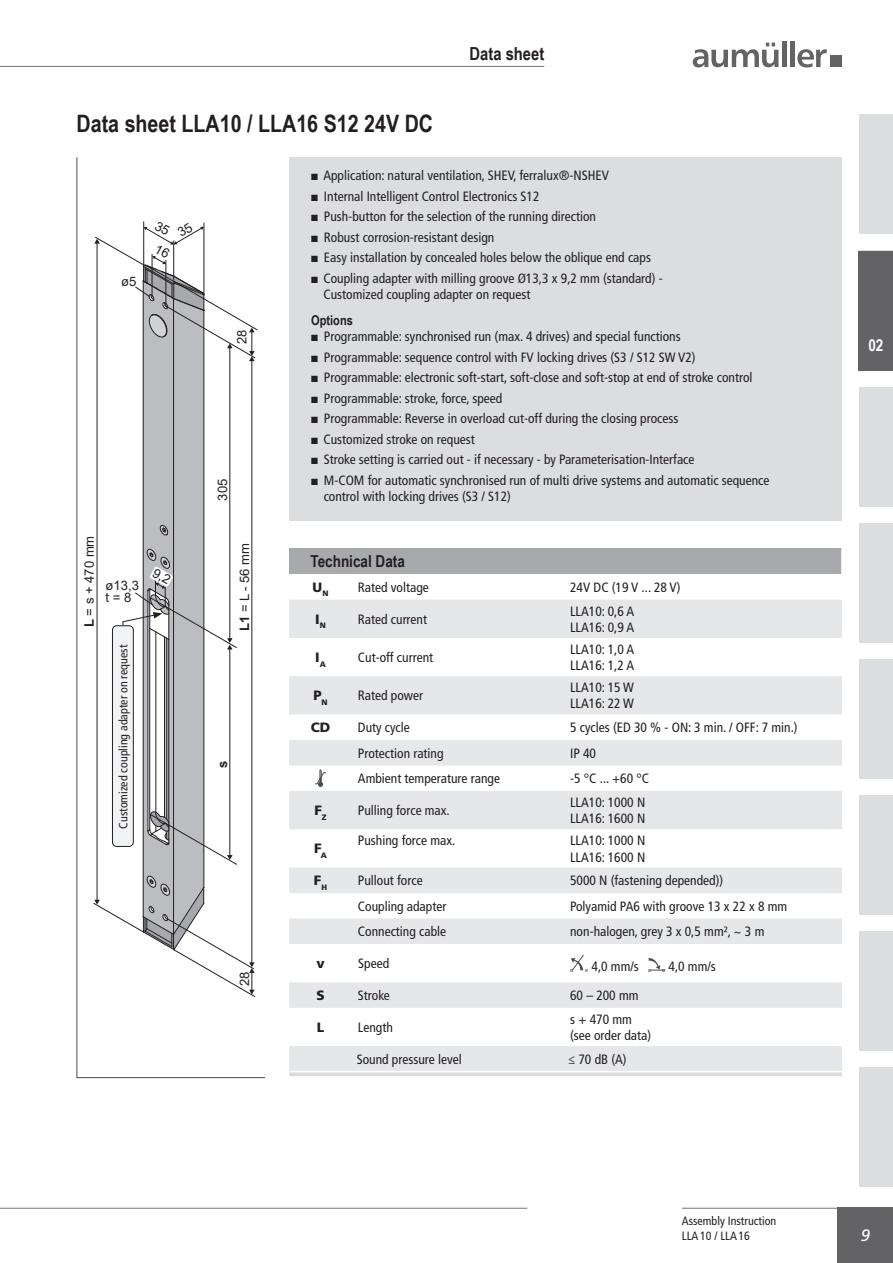
<style>
.page{position:relative;width:893px;height:1263px;background:#fff}
.page>*{position:absolute;margin:0;border:0;box-sizing:border-box;transform-origin:0 0}
._16_NarrowBold_links{font:700 24px "Arial Narrow";color:#231f20}
.Kopf_rechts{font:700 18px "Arial Narrow";color:#231f20}
._11_67_links{font:700 16.5px "Arial Narrow";color:#231f20}
.Kapitelzahlen_CB{font:700 16.5px "Arial Narrow";color:#fff}
.t1{font:italic 16.5px "Frutiger LT Std";color:#fff}
._9_57_links_Tab{font:condensed 13.5px/16.2px "Frutiger LT Std";color:#231f20}
._9_75_mitte{font:900 13.5px "Frutiger LT Std";color:#231f20}
._9_67_links{font:700 13.5px "Arial Narrow";color:#231f20}
.t2{font:13.05px/11.9px "Arial";color:#231f20}
.t3{font:700 13.05px "Arial";color:#231f20}
.Aufzählungen_Text{font:condensed 12px/14.4px "Frutiger LT Std";color:#231f20}
.s1{font-family:"Arial Narrow";font-stretch:normal}
.s2{font-weight:700}
</style>
<div class="page">
<div style="left:859px;top:387px;width:34px;height:119px;background:#dcdddf"></div>
<div style="left:859px;top:523px;width:34px;height:119px;background:#dcdddf"></div>
<div style="left:859px;top:659px;width:34px;height:119px;background:#dcdddf"></div>
<div style="left:859px;top:795px;width:34px;height:119px;background:#dcdddf"></div>
<div style="left:859px;top:931px;width:34px;height:119px;background:#dcdddf"></div>
<div style="left:859px;top:1067px;width:34px;height:119px;background:#dcdddf"></div>
<div style="left:859px;top:115px;width:34px;height:119px;background:#dcdddf"></div>
<hr style="left:682px;top:1208px;width:211px;height:1px;background:#636366">
<hr style="left:0;top:1208px;width:527px;height:1px;background:#636366">
<div style="left:838px;top:1208px;width:55px;height:55px;background:#636366"></div>
<svg style="left:76px;top:157px;width:189px;height:921px"></svg>
<div style="left:289px;top:157px;width:553px;height:364px;background:#dcdddf"></div>
<div style="left:289px;top:549px;width:553px;height:25px;background:#a8a9ad"></div>
<svg style="left:289px;top:600px;width:553px;height:115px;fill:#e6e7e9"></svg>
<svg style="left:289px;top:740px;width:553px;height:331px"></svg>
<svg style="left:289px;top:1072px;width:553px;height:4px;background:#dfe0e2"></svg>
<hr style="left:841px;top:549px;width:2px;height:25px;background:#fff">
<svg style="left:314px;top:770px;width:13px;height:17px"></svg>
<svg style="left:570px;top:954px;width:18px;height:17px"></svg>
<svg style="left:649px;top:958px;width:16px;height:13px"></svg>
<hr style="left:0;top:66px;width:544px;height:1px;background:#636366">
<svg style="left:693px;top:43px;width:85px;height:24px"></svg>
<div style="left:782px;top:41px;width:5px;height:26px;background:#636366"></div>
<div style="left:790px;top:41px;width:5px;height:26px;background:#636366"></div>
<svg style="left:797px;top:49px;width:30px;height:18px"></svg>
<div style="left:830px;top:56px;width:12px;height:11px;background:#636366"></div>
<div style="left:859px;top:251px;width:34px;height:119px;background:#636366"></div>
<div style="left:83px;top:219px;width:176px;height:781px;background:#fff"></div>
<svg style="left:93px;top:221px;width:165px;height:776px"></svg>
<p class="Kopf_rechts" style="left:470px;top:40px;width:76px">Data sheet</p>
<p class="_16_NarrowBold_links" style="left:77px;top:106px;width:358px">Data sheet LLA10 / LLA16 S12 24V DC</p>
<p class="_9_57_links_Tab" style="left:311px;top:168px;width:299px"><span class="s1">■</span> Application: natural ventilation, SHEV, ferralux®-NSHEV</p>
<p class="_9_57_links_Tab" style="left:311px;top:188px;width:230px"><span class="s1">■</span> Internal Intelligent Control Electronics S12</p>
<p class="_9_57_links_Tab" style="left:311px;top:208px;width:286px"><span class="s1">■</span> Push-button for the selection of the running direction</p>
<p class="_9_57_links_Tab" style="left:311px;top:229px;width:185px"><span class="s1">■</span> Robust corrosion-resistant design</p>
<p class="_9_57_links_Tab" style="left:311px;top:249px;width:341px"><span class="s1">■</span> Easy installation by concealed holes below the oblique end caps</p>
<p class="_9_57_links_Tab" style="left:323px;top:270px;width:341px;text-indent:-12px"><span class="s1">■</span> Coupling adapter with milling groove Ø13,3 x 9,2 mm (standard) -<br>Customized coupling adapter on request</p>
<p class="_9_67_links" style="left:311px;top:310px;width:43px">Options</p>
<p class="_9_57_links_Tab" style="left:311px;top:329px;width:371px"><span class="s1">■</span> Programmable: synchronised run (max. 4 drives) and special functions</p>
<p class="_9_57_links_Tab" style="left:311px;top:349px;width:386px"><span class="s1">■</span> Programmable: sequence control with FV locking drives (S3 / S12 SW V2)</p>
<p class="_9_57_links_Tab" style="left:311px;top:370px;width:443px"><span class="s1">■</span> Programmable: electronic soft-start, soft-close and soft-stop at end of stroke control</p>
<p class="_9_57_links_Tab" style="left:311px;top:390px;width:192px"><span class="s1">■</span> Programmable: stroke, force, speed</p>
<p class="_9_57_links_Tab" style="left:311px;top:410px;width:369px"><span class="s1">■</span> Programmable: Reverse in overload cut-off during the closing process</p>
<p class="_9_57_links_Tab" style="left:311px;top:431px;width:165px"><span class="s1">■</span> Customized stroke on request</p>
<p class="_9_57_links_Tab" style="left:311px;top:451px;width:385px"><span class="s1">■</span> Stroke setting is carried out - if necessary - by Parameterisation-Interface</p>
<p class="_9_57_links_Tab" style="left:324px;top:472px;width:447px;text-indent:-12px"><span class="s1">■</span> M-COM for automatic synchronised run of multi drive systems and automatic sequence control with locking drives (S3 / S12)</p>
<p class="t2" style="left:121px;top:275px;width:17px">ø5</p>
<p class="t2" style="left:236px;top:344px;width:16px;rotate:-90deg">28</p>
<p class="t2" style="left:216px;top:501px;width:23px;rotate:-90deg">305</p>
<p class="t2" style="left:83px;top:627px;width:93px;rotate:-90deg"><span class="s2">L</span> = s + 470 mm</p>
<p class="t2" style="left:238px;top:631px;width:90px;rotate:-90deg"><span class="s2">L1</span> = L - 56 mm</p>
<p class="t2" style="left:106px;top:580px;width:35px">ø13,3 t = 8</p>
<p class="Aufzählungen_Text" style="left:116px;top:829px;width:185px;rotate:-90deg">Customized coupling adapter on request</p>
<p class="t3" style="left:213px;top:768px;width:9px;rotate:-90deg">s</p>
<p class="t2" style="left:238px;top:986px;width:16px;rotate:-90deg">28</p>
<p class="_11_67_links" style="left:310px;top:549px;width:96px">Technical Data</p>
<p class="_9_75_mitte" style="left:313px;top:579px;width:17px">U<sub>N</sub></p>
<p class="_9_57_links_Tab" style="left:358px;top:579px;width:72px">Rated voltage</p>
<p class="_9_57_links_Tab" style="left:570px;top:579px;width:112px">24V DC (19 V ... 28 V)</p>
<p class="_9_75_mitte" style="left:315px;top:611px;width:12px">I<sub>N</sub></p>
<p class="_9_57_links_Tab" style="left:358px;top:611px;width:71px">Rated current</p>
<p class="_9_57_links_Tab" style="left:570px;top:603px;width:66px">LLA10: 0,6 A<br>LLA16: 0,9 A</p>
<p class="_9_75_mitte" style="left:315px;top:649px;width:12px">I<sub>A</sub></p>
<p class="_9_57_links_Tab" style="left:358px;top:649px;width:77px">Cut-off current</p>
<p class="_9_57_links_Tab" style="left:570px;top:641px;width:66px">LLA10: 1,0 A<br>LLA16: 1,2 A</p>
<p class="_9_75_mitte" style="left:313px;top:687px;width:16px">P<sub>N</sub></p>
<p class="_9_57_links_Tab" style="left:358px;top:688px;width:67px">Rated power</p>
<p class="_9_57_links_Tab" style="left:570px;top:679px;width:65px">LLA10: 15 W<br>LLA16: 22 W</p>
<p class="_9_75_mitte" style="left:311px;top:719px;width:21px">CD</p>
<p class="_9_57_links_Tab" style="left:358px;top:719px;width:53px">Duty cycle</p>
<p class="_9_57_links_Tab" style="left:570px;top:719px;width:229px">5 cycles (ED 30 % - ON: 3 min. / OFF: 7 min.)</p>
<p class="_9_57_links_Tab" style="left:358px;top:745px;width:87px">Protection rating</p>
<p class="_9_57_links_Tab" style="left:570px;top:745px;width:27px">IP 40</p>
<p class="_9_57_links_Tab" style="left:358px;top:770px;width:144px">Ambient temperature range</p>
<p class="_9_57_links_Tab" style="left:570px;top:770px;width:81px">-5 °C ... +60 °C</p>
<p class="_9_75_mitte" style="left:314px;top:802px;width:14px">F<sub>Z</sub></p>
<p class="_9_57_links_Tab" style="left:358px;top:802px;width:93px">Pulling force max.</p>
<p class="_9_57_links_Tab" style="left:570px;top:794px;width:77px">LLA10: 1000 N<br>LLA16: 1600 N</p>
<p class="_9_75_mitte" style="left:314px;top:840px;width:14px">F<sub>A</sub></p>
<p class="_9_57_links_Tab" style="left:358px;top:833px;width:99px">Pushing force max.</p>
<p class="_9_57_links_Tab" style="left:570px;top:833px;width:77px">LLA10: 1000 N<br>LLA16: 1600 N</p>
<p class="_9_75_mitte" style="left:314px;top:872px;width:15px">F<sub>H</sub></p>
<p class="_9_57_links_Tab" style="left:358px;top:873px;width:66px">Pullout force</p>
<p class="_9_57_links_Tab" style="left:570px;top:873px;width:155px">5000 N (fastening depended))</p>
<p class="_9_57_links_Tab" style="left:358px;top:898px;width:90px">Coupling adapter</p>
<p class="_9_57_links_Tab" style="left:570px;top:898px;width:219px">Polyamid PA6 with groove 13 x 22 x 8 mm</p>
<p class="_9_57_links_Tab" style="left:358px;top:924px;width:90px">Connecting cable</p>
<p class="_9_57_links_Tab" style="left:570px;top:924px;width:196px">non-halogen, grey 3 x 0,5 mm², ~ 3 m</p>
<p class="_9_75_mitte" style="left:316px;top:955px;width:10px">v</p>
<p class="_9_57_links_Tab" style="left:358px;top:955px;width:32px">Speed</p>
<p class="_9_57_links_Tab" style="left:591px;top:959px;width:49px">4,0 mm/s</p>
<p class="_9_57_links_Tab" style="left:668px;top:959px;width:49px">4,0 mm/s</p>
<p class="_9_75_mitte" style="left:316px;top:987px;width:10px">S</p>
<p class="_9_57_links_Tab" style="left:358px;top:987px;width:33px">Stroke</p>
<p class="_9_57_links_Tab" style="left:570px;top:987px;width:70px">60 – 200 mm</p>
<p class="_9_75_mitte" style="left:317px;top:1019px;width:9px">L</p>
<p class="_9_57_links_Tab" style="left:358px;top:1019px;width:36px">Length</p>
<p class="_9_57_links_Tab" style="left:570px;top:1011px;width:82px">s + 470 mm (see order data)</p>
<p class="_9_57_links_Tab" style="left:357px;top:1051px;width:107px">Sound pressure level</p>
<p class="_9_57_links_Tab" style="left:568px;top:1051px;width:60px">≤ 70 dB (A)</p>
<p class="Aufzählungen_Text" style="left:682px;top:1214px;width:96px">Assembly Instruction<br>LLA10 / LLA16</p>
<p class="Kapitelzahlen_CB" style="left:868px;top:333px;width:17px">02</p>
<p class="t1" style="left:861px;top:1226px;width:11px">9</p>
</div>
